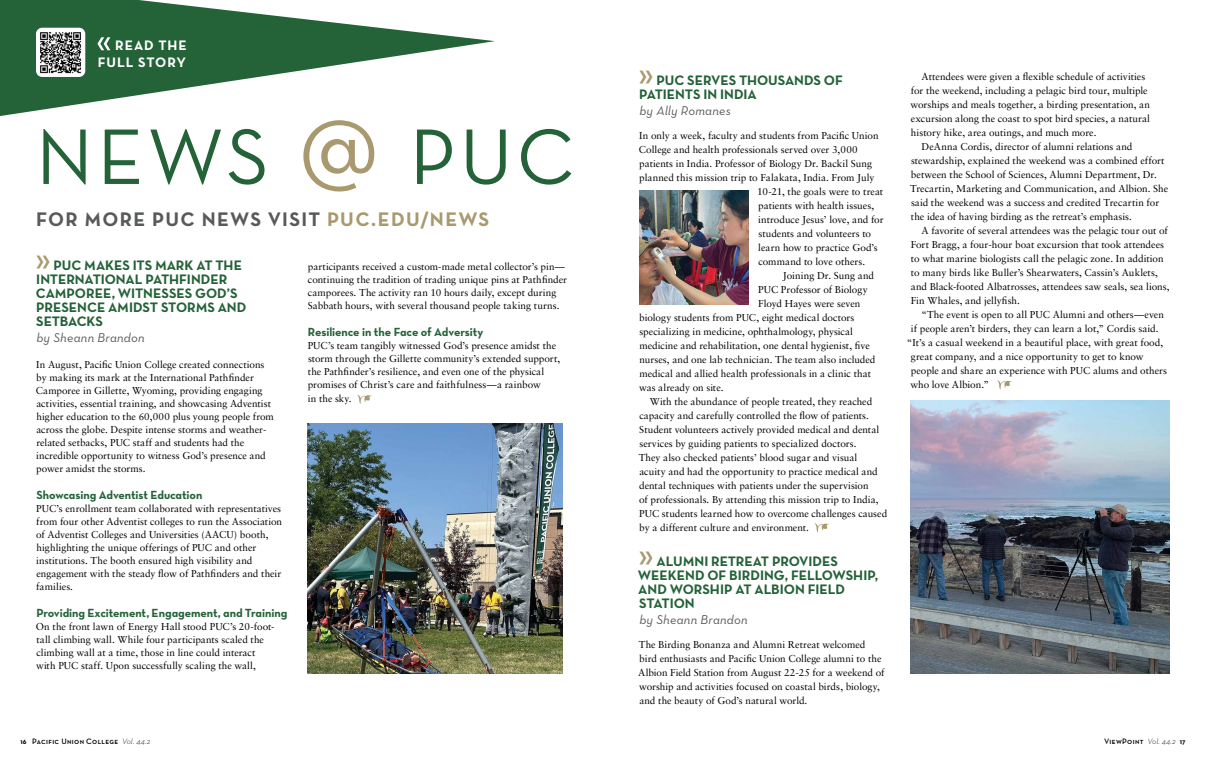
<style>
.page{position:relative;width:1206px;height:765px;background:#fff}
.page>*{position:absolute;margin:0;border:0;box-sizing:border-box;transform-origin:0 0}
.t1{font:80px "Neutra Text Book Alt";letter-spacing:.05em;color:#246238}
.t2{font:40px "Neutra Text";color:#a8996e}
.t3{font:20px "Neutra Text Bold Alt";letter-spacing:.065em;color:#58595b}
.t4{font:14px/14px "Neutra Text Bold Alt";letter-spacing:-.005em;color:#246238}
.t5{font:14px/16.8px "Neutra Text Bold Alt";letter-spacing:.065em;color:#fff;text-align:right}
.t6{font:italic 13px "Neutra Text";letter-spacing:.015em;color:#58595b}
.t7{font:12px "Neutra Text Bold Alt";letter-spacing:-.005em;color:#246238}
.t8{font:10px/13px "Sabon LT Std";color:#000}
.t9{font:8px "Neutra Text Demi SC";letter-spacing:.045em;color:#000}
.s1{font-size:90px;color:#a8996e}
.s2{color:#a8996e}
.s3{font-family:"Neutra Text";font-weight:700;font-size:7px}
.s4{font-family:"Neutra Text";font-weight:300;font-style:italic}
</style>
<div class="page">
<svg style="left:997px;top:380px;width:15px;height:10px"></svg>
<svg style="left:814px;top:523px;width:15px;height:10px"></svg>
<svg style="left:357px;top:395px;width:15px;height:9px"></svg>
<svg style="left:0;top:0;width:495px;height:116px;fill:#246238"></svg>
<img style="left:639px;top:191px;width:109px;height:113px">
<div style="left:36px;top:28px;width:49px;height:49px;background:#fff;border-radius:6px"></div>
<img style="left:40px;top:32px;width:41px;height:42px">
<img style="left:910px;top:401px;width:260px;height:272px">
<svg style="left:98px;top:37px;width:12px;height:13px"></svg>
<img style="left:308px;top:423px;width:254px;height:250px">
<h3 class="t5" style="left:98px;top:37px;width:91px">READ THE<br>FULL STORY</h3>
<h1 class="t1" style="left:36px;top:108px;width:540px">NEWS <span class="s1">@</span> PUC</h1>
<h3 class="t3" style="left:36px;top:207px;width:455px">FOR MORE PUC NEWS VISIT <span class="s2">PUC.EDU/NEWS</span></h3>
<h2 class="t2" style="left:35px;top:232px;width:17px">»</h2>
<h3 class="t4" style="left:36px;top:258px;width:212px;text-indent:18px">PUC MAKES ITS MARK AT THE<br>INTERNATIONAL PATHFINDER<br>CAMPOREE, WITNESSES GOD’S<br>PRESENCE AMIDST STORMS AND<br>SETBACKS</h3>
<h3 class="t6" style="left:36px;top:329px;width:110px">by Sheann Brandon</h3>
<p class="t8" style="left:36px;top:358px;width:240px">In August, Pacific Union College created connections by making its mark at the International Pathfinder Camporee in Gillette, Wyoming, providing engaging activities, essential training, and showcasing Adventist higher education to the 60,000 plus young people from across the globe. Despite intense storms and weather&shy;related setbacks, PUC staff and students had the incredible opportunity to witness God’s presence and power amidst the storms.</p>
<p class="t7" style="left:36px;top:487px;width:168px">Showcasing Adventist Education</p>
<p class="t8" style="left:36px;top:502px;width:247px">PUC’s enrollment team collaborated with representatives from four other Adventist colleges to run the Association of Adventist Colleges and Universities (AACU) booth, highlighting the unique offerings of PUC and other institutions. The booth ensured high visibility and engagement with the steady flow of Pathfinders and their families.</p>
<p class="t7" style="left:36px;top:605px;width:253px">Providing Excitement, Engagement, and Training</p>
<p class="t8" style="left:36px;top:620px;width:240px">On the front lawn of Energy Hall stood PUC’s 20-foot&shy;tall climbing wall. While four participants scaled the climbing wall at a time, those in line could interact with PUC staff. Upon successfully scaling the wall,</p>
<p class="t8" style="left:308px;top:260px;width:261px">participants received a custom-made metal collector’s pin— continuing the tradition of trading unique pins at Pathfinder camporees. The activity ran 10 hours daily, except during Sabbath hours, with several thousand people taking turns.</p>
<p class="t7" style="left:308px;top:324px;width:177px">Resilience in the Face of Adversity</p>
<p class="t8" style="left:308px;top:339px;width:254px">PUC’s team tangibly witnessed God’s presence amidst the storm through the Gillette community’s extended support, the Pathfinder’s resilience, and even one of the physical promises of Christ’s care and faithfulness—a rainbow</p>
<p class="t8" style="left:308px;top:392px;width:45px">in the sky.</p>
<h2 class="t2" style="left:638px;top:47px;width:17px">»</h2>
<h3 class="t4" style="left:639px;top:72px;width:205px;text-indent:17px">PUC SERVES THOUSANDS OF<br>PATIENTS IN INDIA</h3>
<h3 class="t6" style="left:639px;top:102px;width:93px">by Ally Romanes</h3>
<p class="t8" style="left:639px;top:128px;width:241px">In only a week, faculty and students from Pacific Union</p>
<p class="t8" style="left:639px;top:142px;width:220px">College and health professionals served over 3,000</p>
<p class="t8" style="left:639px;top:156px;width:234px">patients in India. Professor of Biology Dr. Backil Sung</p>
<p class="t8" style="left:639px;top:170px;width:237px">planned this mission trip to Falakata, India. From July</p>
<p class="t8" style="left:757px;top:184px;width:127px">10-21, the goals were to treat</p>
<p class="t8" style="left:758px;top:198px;width:117px">patients with health issues,</p>
<p class="t8" style="left:758px;top:212px;width:127px">introduce Jesus’ love, and for</p>
<p class="t8" style="left:759px;top:226px;width:114px">students and volunteers to</p>
<p class="t8" style="left:758px;top:240px;width:121px">learn how to practice God’s</p>
<p class="t8" style="left:758px;top:254px;width:108px">command to love others.</p>
<p class="t8" style="left:783px;top:268px;width:93px">Joining Dr. Sung and</p>
<p class="t8" style="left:758px;top:282px;width:111px">PUC Professor of Biology</p>
<p class="t8" style="left:758px;top:296px;width:104px">Floyd Hayes were seven</p>
<p class="t8" style="left:639px;top:310px;width:217px">biology students from PUC, eight medical doctors</p>
<p class="t8" style="left:640px;top:324px;width:215px">specializing in medicine, ophthalmology, physical</p>
<p class="t8" style="left:639px;top:338px;width:232px">medicine and rehabilitation, one dental hygienist, five</p>
<p class="t8" style="left:639px;top:352px;width:238px">nurses, and one lab technician. The team also included</p>
<p class="t8" style="left:639px;top:366px;width:233px">medical and allied health professionals in a clinic that</p>
<p class="t8" style="left:639px;top:380px;width:86px">was already on site.</p>
<p class="t8" style="left:650px;top:394px;width:224px">With the abundance of people treated, they reached</p>
<p class="t8" style="left:639px;top:408px;width:231px">capacity and carefully controlled the flow of patients.</p>
<p class="t8" style="left:639px;top:422px;width:241px">Student volunteers actively provided medical and dental</p>
<p class="t8" style="left:639px;top:436px;width:219px">services by guiding patients to specialized doctors.</p>
<p class="t8" style="left:639px;top:450px;width:220px">They also checked patients’ blood sugar and visual</p>
<p class="t8" style="left:639px;top:464px;width:240px">acuity and had the opportunity to practice medical and</p>
<p class="t8" style="left:639px;top:478px;width:231px">dental techniques with patients under the supervision</p>
<p class="t8" style="left:639px;top:492px;width:241px">of professionals. By attending this mission trip to India,</p>
<p class="t8" style="left:639px;top:506px;width:250px">PUC students learned how to overcome challenges caused</p>
<p class="t8" style="left:639px;top:520px;width:171px">by a different culture and environment.</p>
<h2 class="t2" style="left:638px;top:529px;width:17px">»</h2>
<h3 class="t4" style="left:638px;top:554px;width:242px;text-indent:19px">ALUMNI RETREAT PROVIDES<br>WEEKEND OF BIRDING, FELLOWSHIP,<br>AND WORSHIP AT ALBION FIELD<br>STATION</h3>
<h3 class="t6" style="left:639px;top:612px;width:110px">by Sheann Brandon</h3>
<p class="t8" style="left:638px;top:638px;width:248px;line-height:14px">The Birding Bonanza and Alumni Retreat welcomed bird enthusiasts and Pacific Union College alumni to the Albion Field Station from August 22-25 for a weekend of worship and activities focused on coastal birds, biology, and the beauty of God’s natural world.</p>
<p class="t8" style="left:922px;top:70px;width:225px">Attendees were given a flexible schedule of activities</p>
<p class="t8" style="left:911px;top:84px;width:238px">for the weekend, including a pelagic bird tour, multiple</p>
<p class="t8" style="left:911px;top:98px;width:241px">worships and meals together, a birding presentation, an</p>
<p class="t8" style="left:911px;top:112px;width:241px">excursion along the coast to spot bird species, a natural</p>
<p class="t8" style="left:911px;top:126px;width:187px">history hike, area outings, and much more.</p>
<p class="t8" style="left:922px;top:140px;width:212px">DeAnna Cordis, director of alumni relations and</p>
<p class="t8" style="left:911px;top:154px;width:255px">stewardship, explained the weekend was a combined effort</p>
<p class="t8" style="left:911px;top:168px;width:248px">between the School of Sciences, Alumni Department, Dr.</p>
<p class="t8" style="left:910px;top:182px;width:259px">Trecartin, Marketing and Communication, and Albion. She</p>
<p class="t8" style="left:911px;top:196px;width:250px">said the weekend was a success and credited Trecartin for</p>
<p class="t8" style="left:911px;top:210px;width:222px">the idea of having birding as the retreat’s emphasis.</p>
<p class="t8" style="left:922px;top:224px;width:248px">A favorite of several attendees was the pelagic tour out of</p>
<p class="t8" style="left:911px;top:238px;width:255px">Fort Bragg, a four-hour boat excursion that took attendees</p>
<p class="t8" style="left:911px;top:252px;width:254px">to what marine biologists call the pelagic zone. In addition</p>
<p class="t8" style="left:911px;top:266px;width:248px">to many birds like Buller’s Shearwaters, Cassin’s Auklets,</p>
<p class="t8" style="left:911px;top:280px;width:260px">and Black-footed Albatrosses, attendees saw seals, sea lions,</p>
<p class="t8" style="left:911px;top:294px;width:111px">Fin Whales, and jellyfish.</p>
<p class="t8" style="left:922px;top:308px;width:244px">“The event is open to all PUC Alumni and others—even</p>
<p class="t8" style="left:911px;top:322px;width:249px">if people aren’t birders, they can learn a lot,” Cordis said.</p>
<p class="t8" style="left:907px;top:336px;width:258px">“It’s a casual weekend in a beautiful place, with great food,</p>
<p class="t8" style="left:911px;top:350px;width:234px">great company, and a nice opportunity to get to know</p>
<p class="t8" style="left:911px;top:364px;width:258px">people and share an experience with PUC alums and others</p>
<p class="t8" style="left:911px;top:378px;width:80px">who love Albion.”</p>
<p class="t9" style="left:20px;top:736px;width:131px"><span class="s3">16</span> Pacific Union College <span class="s4">Vol. 44.2</span></p>
<p class="t9" style="left:1104px;top:736px;width:83px">ViewPoint <span class="s4">Vol. 44.2</span> <span class="s3">17</span></p>
</div>
